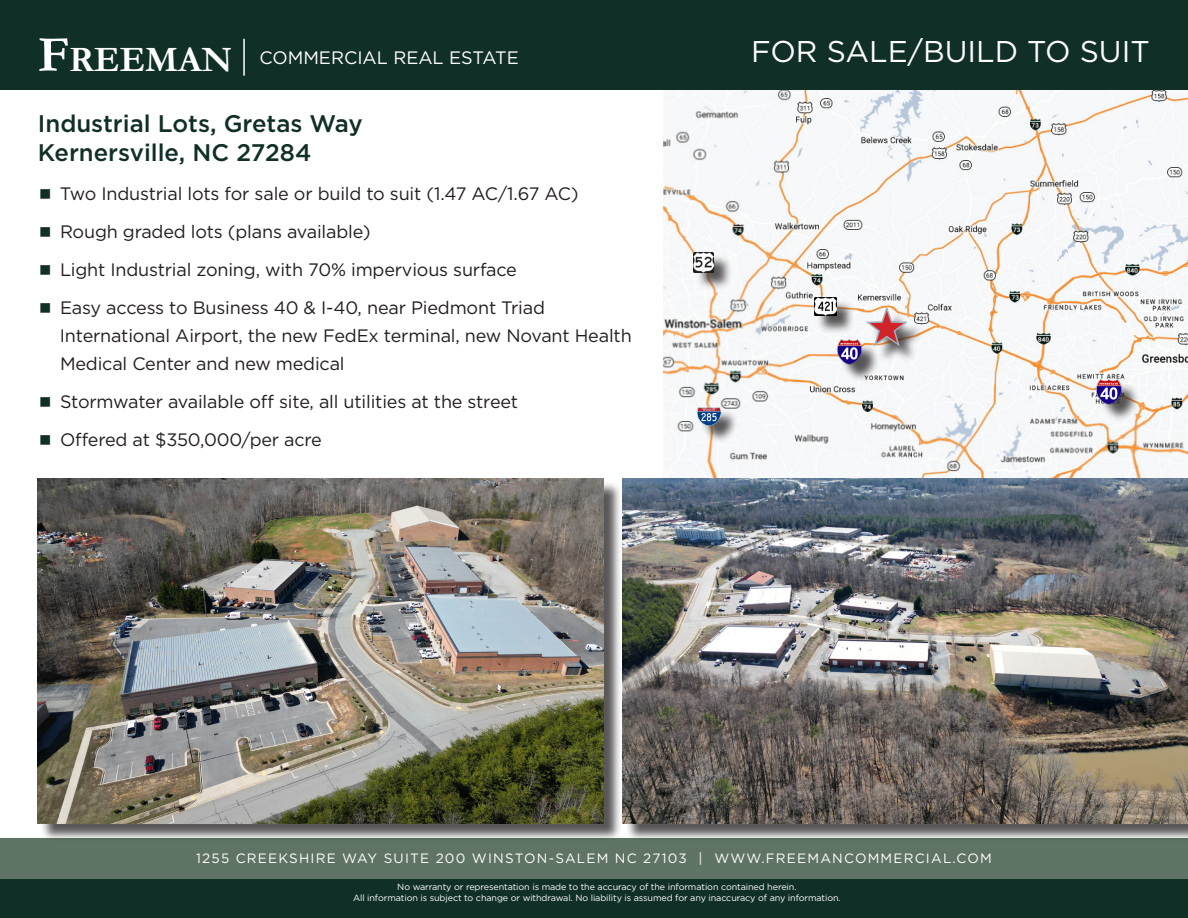
<style>
.page{position:relative;width:1188px;height:918px;background:#fff}
.page>*{position:absolute;margin:0;border:0;box-sizing:border-box;transform-origin:0 0}
.t1{font:700 36px "Garamond";color:#fff}
.t2{font:30px "Gotham";color:#fff}
.t3{font:500 24px "Gotham";color:#102f26}
.t4{font:18px/27.6px "Gotham";letter-spacing:-.01em;color:#231f20}
.t5{font:18px "Gotham";color:#fff}
.t6{font:13.5px "Gotham";letter-spacing:.09em;color:#fff}
.t7{font:9px/10.8px "Gotham";letter-spacing:-.01em;color:#fff;text-align:center}
.s1{font-size:51px}
.s2{color:#102f26}
</style>
<div class="page">
<div style="left:0;top:838px;width:1188px;height:80px;background:#102f26"></div>
<div style="left:0;top:838px;width:1188px;height:40px;background:#5f7465"></div>
<img style="left:663px;top:90px;width:525px;height:389px">
<div style="left:0;top:0;width:1188px;height:90px;background:#102f26"></div>
<hr style="left:243px;top:39px;width:2px;height:37px;background:#fff">
<div style="left:870px;top:310px;width:55px;height:54px;background:#231f20;opacity:.75"></div>
<svg style="left:864px;top:307px;width:46px;height:41px"></svg>
<div style="left:1099px;top:382px;width:41px;height:41px;background:#231f20;opacity:.75"></div>
<img style="left:1095px;top:377px;width:29px;height:29px">
<div style="left:696px;top:254px;width:36px;height:37px;background:#231f20;opacity:.75"></div>
<img style="left:693px;top:252px;width:20px;height:20px">
<div style="left:700px;top:410px;width:38px;height:34px;background:#231f20;opacity:.75"></div>
<img style="left:698px;top:407px;width:22px;height:18px">
<div style="left:840px;top:342px;width:40px;height:41px;background:#231f20;opacity:.75"></div>
<img style="left:835px;top:338px;width:30px;height:29px">
<div style="left:816px;top:300px;width:39px;height:34px;background:#231f20;opacity:.75"></div>
<img style="left:814px;top:297px;width:23px;height:18px">
<div style="left:40px;top:481px;width:582px;height:361px;background:#231f20;opacity:.75"></div>
<img style="left:38px;top:479px;width:565px;height:344px">
<div style="left:625px;top:481px;width:563px;height:361px;background:#231f20;opacity:.75"></div>
<img style="left:622px;top:479px;width:566px;height:344px">
<p class="t1" style="left:38px;top:35px;width:196px"><span class="s1">F</span>REEMAN</p>
<p class="t5" style="left:260px;top:46px;width:261px">COMMERCIAL REAL ESTATE</p>
<p class="t3" style="left:38px;top:108px;width:326px">Industrial Lots, Gretas Way</p>
<p class="t3" style="left:38px;top:137px;width:275px">Kernersville, NC 27284</p>
<p class="t4" style="left:39px;top:179px;width:541px"><span class="s2">■</span> Two Industrial lots for sale or build to suit (1.47 AC/1.67 AC)</p>
<p class="t4" style="left:39px;top:218px;width:333px"><span class="s2">■</span> Rough graded lots (plans available)</p>
<p class="t4" style="left:39px;top:256px;width:479px"><span class="s2">■</span> Light Industrial zoning, with 70% impervious surface</p>
<p class="t4" style="left:60px;top:294px;width:573px;text-indent:-21px"><span class="s2">■</span> Easy access to Business 40 &amp; I-40, near Piedmont Triad<br>International Airport, the new FedEx terminal, new Novant Health<br>Medical Center and new medical</p>
<p class="t4" style="left:39px;top:387px;width:481px"><span class="s2">■</span> Stormwater available off site, all utilities at the street</p>
<p class="t4" style="left:39px;top:425px;width:284px"><span class="s2">■</span> Offered at $350,000/per acre</p>
<p class="t2" style="left:751px;top:32px;width:400px">FOR SALE/BUILD TO SUIT</p>
<p class="t6" style="left:196px;top:850px;width:797px">1255 CREEKSHIRE WAY SUITE 200 WINSTON-SALEM NC 27103 | WWW.FREEMANCOMMERCIAL.COM</p>
<p class="t7" style="left:353px;top:881px;width:489px">No warranty or representation is made to the accuracy of the information contained herein.<br>All information is subject to change or withdrawal. No liability is assumed for any inaccuracy of any information.</p>
</div>
